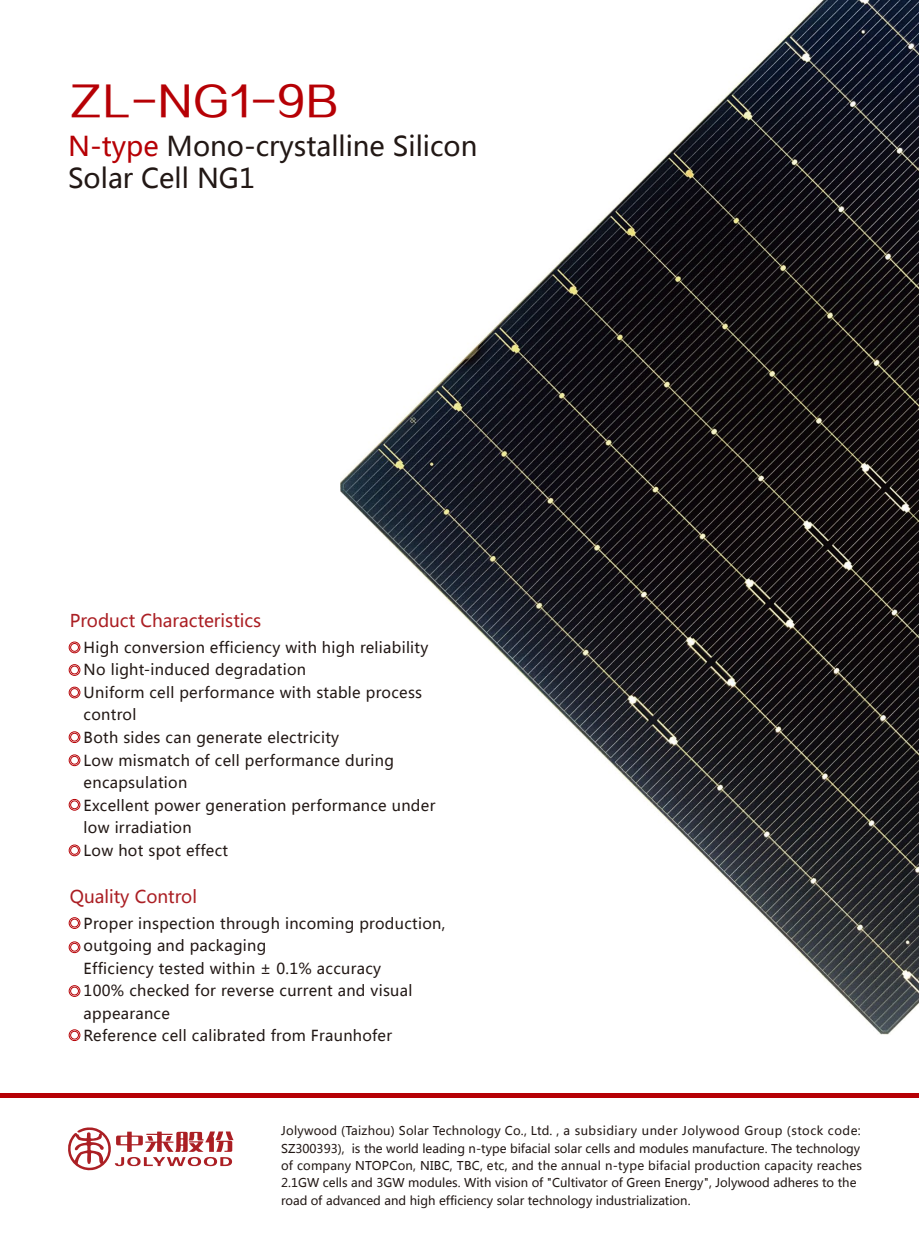
<style>
.page{position:relative;width:919px;height:1238px;background:#fff}
.page>*{position:absolute;margin:0;border:0;box-sizing:border-box;transform-origin:0 0}
.t1{font:39.75px "FZZZHUNHJW GB1 0";letter-spacing:.06em;color:#b60005}
.t2{font:27px/32.2px "Microsoft Ya Hei";color:#221815}
.t3{font:17.4px "Microsoft Ya Hei";color:#ab1f24}
.t4{font:15px/22.5px "Microsoft Ya Hei";letter-spacing:.02em;color:#221815}
.t5{font:12px/17.4px "Microsoft Ya Hei";color:#221815}
.s1{color:#b60005}
</style>
<div class="page">
<img style="left:341px;top:0;width:577px;height:1034px">
<div style="left:0;top:1093px;width:918px;height:5px;background:#b60005"></div>
<svg style="left:68px;top:1127px;width:165px;height:44px"></svg>
<div style="left:69px;top:641px;width:11px;height:12px;border:1px solid #b60005;border-radius:50%"></div>
<div style="left:70px;top:643px;width:9px;height:8px;border:1px solid #b60005;border-radius:50%"></div>
<div style="left:69px;top:664px;width:11px;height:11px;background:#e09597;border-radius:50%"></div>
<div style="left:69px;top:664px;width:11px;height:11px;border:1px solid #b60005;border-radius:50%"></div>
<div style="left:71px;top:666px;width:7px;height:8px;background:#fff;border-radius:50%"></div>
<div style="left:70px;top:666px;width:9px;height:8px;border:1px solid #b60005;border-radius:50%"></div>
<div style="left:69px;top:687px;width:11px;height:11px;background:#cc4f52;border-radius:50%"></div>
<div style="left:69px;top:687px;width:11px;height:11px;border:1px solid #b60005;border-radius:50%"></div>
<div style="left:71px;top:688px;width:7px;height:8px;background:#fff;border-radius:50%"></div>
<div style="left:70px;top:688px;width:9px;height:8px;border:1px solid #b60005;border-radius:50%"></div>
<div style="left:69px;top:731px;width:11px;height:11px;background:#dc8789;border-radius:50%"></div>
<div style="left:69px;top:731px;width:11px;height:11px;border:1px solid #b60005;border-radius:50%"></div>
<div style="left:71px;top:733px;width:7px;height:8px;background:#fff;border-radius:50%"></div>
<div style="left:70px;top:733px;width:9px;height:8px;border:1px solid #b60005;border-radius:50%"></div>
<div style="left:69px;top:754px;width:11px;height:11px;background:#d77577;border-radius:50%"></div>
<div style="left:69px;top:754px;width:11px;height:11px;border:1px solid #b60005;border-radius:50%"></div>
<div style="left:71px;top:756px;width:7px;height:8px;background:#fff;border-radius:50%"></div>
<div style="left:70px;top:756px;width:9px;height:8px;border:1px solid #b60005;border-radius:50%"></div>
<div style="left:69px;top:799px;width:11px;height:11px;background:#bf2226;border-radius:50%"></div>
<div style="left:69px;top:799px;width:11px;height:11px;border:1px solid #b60005;border-radius:50%"></div>
<div style="left:71px;top:800px;width:7px;height:8px;background:#fff;border-radius:50%"></div>
<div style="left:70px;top:800px;width:9px;height:8px;border:1px solid #b60005;border-radius:50%"></div>
<div style="left:69px;top:844px;width:11px;height:12px;border:1px solid #b60005;border-radius:50%"></div>
<div style="left:70px;top:846px;width:9px;height:8px;border:1px solid #b60005;border-radius:50%"></div>
<div style="left:69px;top:917px;width:11px;height:11px;border:1px solid #b60005;border-radius:50%"></div>
<div style="left:70px;top:918px;width:9px;height:9px;border:1px solid #b60005;border-radius:50%"></div>
<div style="left:69px;top:941px;width:11px;height:11px;background:#d8797c;border-radius:50%"></div>
<div style="left:69px;top:941px;width:11px;height:11px;border:1px solid #b60005;border-radius:50%"></div>
<div style="left:71px;top:943px;width:7px;height:8px;background:#fff;border-radius:50%"></div>
<div style="left:70px;top:943px;width:9px;height:8px;border:1px solid #b60005;border-radius:50%"></div>
<div style="left:69px;top:985px;width:11px;height:11px;border:1px solid #b60005;border-radius:50%"></div>
<div style="left:70px;top:986px;width:9px;height:9px;border:1px solid #b60005;border-radius:50%"></div>
<div style="left:69px;top:1029px;width:11px;height:11px;background:#db8587;border-radius:50%"></div>
<div style="left:69px;top:1029px;width:11px;height:11px;border:1px solid #b60005;border-radius:50%"></div>
<div style="left:71px;top:1031px;width:7px;height:8px;background:#fff;border-radius:50%"></div>
<div style="left:70px;top:1031px;width:9px;height:8px;border:1px solid #b60005;border-radius:50%"></div>
<h1 class="t1" style="left:71px;top:79px;width:268px">ZL-NG1-9B</h1>
<h2 class="t2" style="left:68px;top:129px;width:411px"><span class="s1">N-type</span> Mono-crystalline Silicon<br>Solar Cell NG1</h2>
<p class="t3" style="left:70px;top:609px;width:193px">Product Characteristics</p>
<p class="t4" style="left:84px;top:635px;width:353px">High conversion efficiency with high reliability<br>No light-induced degradation<br>Uniform cell performance with stable process control<br>Both sides can generate electricity<br>Low mismatch of cell performance during encapsulation<br>Excellent power generation performance under low irradiation<br>Low hot spot effect</p>
<p class="t3" style="left:70px;top:884px;width:129px">Quality Control</p>
<p class="t4" style="left:84px;top:911px;width:363px">Proper inspection through incoming production, outgoing and packaging<br>Efficiency tested within ± 0.1% accuracy<br>100% checked for reverse current and visual appearance<br>Reference cell calibrated from Fraunhofer</p>
<p class="t5" style="left:281px;top:1121px;width:582px">Jolywood (Taizhou) Solar Technology Co., Ltd. , a subsidiary under Jolywood Group (stock code:<br>SZ300393), is the world leading n-type bifacial solar cells and modules manufacture. The technology of company NTOPCon, NIBC, TBC, etc, and the annual n-type bifacial production capacity reaches 2.1GW cells and 3GW modules. With vision of "Cultivator of Green Energy", Jolywood adheres to the road of advanced and high efficiency solar technology industrialization.</p>
</div>
